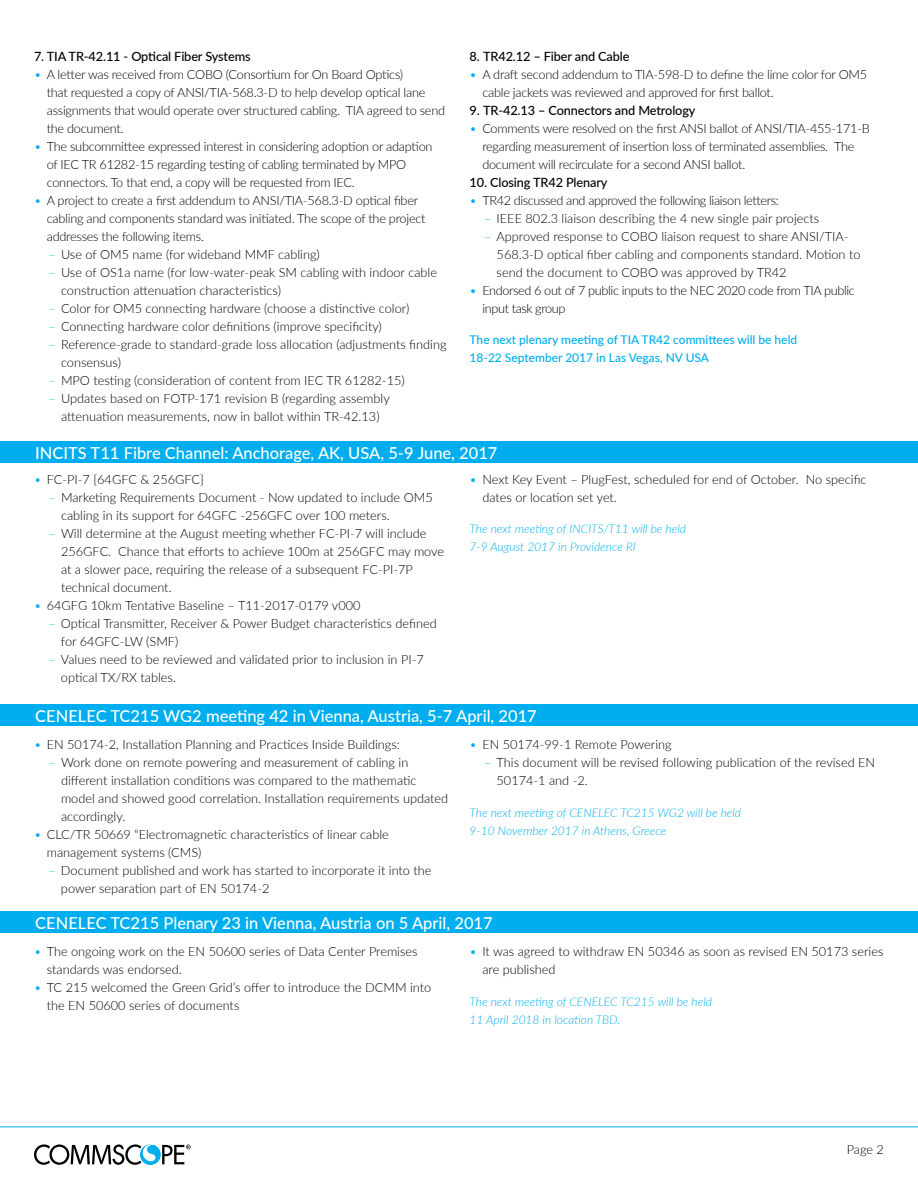
<style>
.page{position:relative;width:918px;height:1188px;background:#fff}
.page>*{position:absolute;margin:0;border:0;box-sizing:border-box;transform-origin:0 0}
.t1{font:500 16.5px "Lato";color:#fff}
.t2{font:300 12.75px/18px "Lato";color:#000}
.t3{font:300 12.75px/18px "Lato";letter-spacing:-.02em;color:#000}
.t4{font:300 12.75px/18px "Lato";letter-spacing:-.03em;color:#000}
.t5{font:500 12.75px "Lato";letter-spacing:-.01em;color:#000}
.t6{font:italic 300 12px/18px "Lato";color:#00aeef}
.t7{font:500 12px/18px "Lato";color:#00aeef}
.s1{color:#00aeef}
</style>
<div class="page">
<div style="left:0;top:441px;width:918px;height:22px;background:#00aeef"></div>
<div style="left:0;top:704px;width:918px;height:22px;background:#00aeef"></div>
<div style="left:0;top:911px;width:918px;height:22px;background:#00aeef"></div>
<hr style="left:0;top:1126px;width:918px;height:1px;background:#00aeef">
<svg style="left:34px;top:1144px;width:157px;height:21px"></svg>
<p class="t5" style="left:34px;top:47px;width:218px">7. TIA TR-42.11 - Optical Fiber Systems</p>
<p class="t3" style="left:47px;top:65px;width:400px;text-indent:-13px"><span class="s1">•</span> A letter was received from COBO (Consortium for On Board Optics)<br>that requested a copy of ANSI/TIA-568.3-D to help develop optical lane assignments that would operate over structured cabling. TIA agreed to send the document.</p>
<p class="t3" style="left:47px;top:137px;width:387px;text-indent:-13px"><span class="s1">•</span> The subcommittee expressed interest in considering adoption or adaption of IEC TR 61282-15 regarding testing of cabling terminated by MPO connectors. To that end, a copy will be requested from IEC.</p>
<p class="t3" style="left:47px;top:191px;width:380px;text-indent:-13px"><span class="s1">•</span> A project to create a first addendum to ANSI/TIA-568.3-D optical fiber cabling and components standard was initiated. The scope of the project addresses the following items.</p>
<p class="t2" style="left:48px;top:245px;width:273px"><span class="s1">–</span> Use of OM5 name (for wideband MMF cabling)</p>
<p class="t2" style="left:61px;top:263px;width:378px;text-indent:-13px"><span class="s1">–</span> Use of OS1a name (for low-water-peak SM cabling with indoor cable construction attenuation characteristics)</p>
<p class="t2" style="left:48px;top:299px;width:363px"><span class="s1">–</span> Color for OM5 connecting hardware (choose a distinctive color)</p>
<p class="t2" style="left:48px;top:317px;width:335px"><span class="s1">–</span> Connecting hardware color definitions (improve specificity)</p>
<p class="t2" style="left:61px;top:335px;width:387px;text-indent:-13px"><span class="s1">–</span> Reference-grade to standard-grade loss allocation (adjustments finding consensus)</p>
<p class="t2" style="left:48px;top:371px;width:358px"><span class="s1">–</span> MPO testing (consideration of content from IEC TR 61282-15)</p>
<p class="t2" style="left:48px;top:389px;width:343px;text-align:center"><span class="s1">–</span> Updates based on FOTP-171 revision B (regarding assembly attenuation measurements, now in ballot within TR-42.13)</p>
<p class="t5" style="left:470px;top:47px;width:161px">8. TR42.12 – Fiber and Cable</p>
<p class="t3" style="left:482px;top:65px;width:386px;text-indent:-13px"><span class="s1">•</span> A draft second addendum to TIA-598-D to define the lime color for OM5 cable jackets was reviewed and approved for first ballot.</p>
<p class="t5" style="left:470px;top:101px;width:227px">9. TR-42.13 – Connectors and Metrology</p>
<p class="t3" style="left:482px;top:119px;width:389px;text-indent:-13px"><span class="s1">•</span> Comments were resolved on the first ANSI ballot of ANSI/TIA-455-171-B regarding measurement of insertion loss of terminated assemblies. The document will recirculate for a second ANSI ballot.</p>
<p class="t5" style="left:470px;top:173px;width:139px">10. Closing TR42 Plenary</p>
<p class="t4" style="left:470px;top:191px;width:311px"><span class="s1">•</span> TR42 discussed and approved the following liaison letters:</p>
<p class="t2" style="left:484px;top:209px;width:337px"><span class="s1">–</span> IEEE 802.3 liaison describing the 4 new single pair projects</p>
<p class="t2" style="left:497px;top:227px;width:365px;text-indent:-13px"><span class="s1">–</span> Approved response to COBO liaison request to share ANSI/TIA-<br>568.3-D optical fiber cabling and components standard. Motion to send the document to COBO was approved by TR42</p>
<p class="t4" style="left:482px;top:281px;width:374px;text-indent:-13px"><span class="s1">•</span> Endorsed 6 out of 7 public inputs to the NEC 2020 code from TIA public input task group</p>
<p class="t7" style="left:470px;top:330px;width:329px">The next plenary meeting of TIA TR42 committees will be held<br>18-22 September 2017 in Las Vegas, NV USA</p>
<p class="t1" style="left:35px;top:441px;width:464px">INCITS T11 Fibre Channel: Anchorage, AK, USA, 5-9 June, 2017</p>
<p class="t2" style="left:34px;top:470px;width:171px"><span class="s1">•</span> FC-PI-7 {64GFC &amp; 256GFC}</p>
<p class="t2" style="left:61px;top:488px;width:373px;text-indent:-13px"><span class="s1">–</span> Marketing Requirements Document - Now updated to include OM5 cabling in its support for 64GFC -256GFC over 100 meters.</p>
<p class="t2" style="left:61px;top:524px;width:385px;text-indent:-13px"><span class="s1">–</span> Will determine at the August meeting whether FC-PI-7 will include 256GFC. Chance that efforts to achieve 100m at 256GFC may move at a slower pace, requiring the release of a subsequent FC-PI-7P technical document.</p>
<p class="t2" style="left:34px;top:596px;width:328px"><span class="s1">•</span> 64GFG 10km Tentative Baseline – T11-2017-0179 v000</p>
<p class="t2" style="left:61px;top:614px;width:377px;text-indent:-13px"><span class="s1">–</span> Optical Transmitter, Receiver &amp; Power Budget characteristics defined for 64GFC-LW (SMF)</p>
<p class="t2" style="left:61px;top:650px;width:364px;text-indent:-13px"><span class="s1">–</span> Values need to be reviewed and validated prior to inclusion in PI-7 optical TX/RX tables.</p>
<p class="t2" style="left:482px;top:470px;width:386px;text-indent:-13px"><span class="s1">•</span> Next Key Event – PlugFest, scheduled for end of October. No specific dates or location set yet.</p>
<p class="t6" style="left:470px;top:520px;width:218px">The next meeting of INCITS/T11 will be held<br>7-9 August 2017 in Providence RI</p>
<p class="t1" style="left:35px;top:704px;width:503px">CENELEC TC215 WG2 meeting 42 in Vienna, Austria, 5-7 April, 2017</p>
<p class="t2" style="left:34px;top:735px;width:367px"><span class="s1">•</span> EN 50174-2, Installation Planning and Practices Inside Buildings:</p>
<p class="t2" style="left:61px;top:753px;width:389px;text-indent:-13px"><span class="s1">–</span> Work done on remote powering and measurement of cabling in different installation conditions was compared to the mathematic model and showed good correlation. Installation requirements updated accordingly.</p>
<p class="t2" style="left:47px;top:825px;width:344px;text-indent:-13px"><span class="s1">•</span> CLC/TR 50669 “Electromagnetic characteristics of linear cable management systems (CMS)</p>
<p class="t2" style="left:61px;top:861px;width:372px;text-indent:-13px"><span class="s1">–</span> Document published and work has started to incorporate it into the power separation part of EN 50174-2</p>
<p class="t2" style="left:470px;top:735px;width:204px"><span class="s1">•</span> EN 50174-99-1 Remote Powering</p>
<p class="t2" style="left:497px;top:753px;width:380px;text-indent:-13px"><span class="s1">–</span> This document will be revised following publication of the revised EN<br>50174-1 and -2.</p>
<p class="t6" style="left:470px;top:803px;width:273px">The next meeting of CENELEC TC215 WG2 will be held<br>9-10 November 2017 in Athens, Greece</p>
<p class="t1" style="left:35px;top:911px;width:459px">CENELEC TC215 Plenary 23 in Vienna, Austria on 5 April, 2017</p>
<p class="t2" style="left:47px;top:942px;width:372px;text-indent:-13px"><span class="s1">•</span> The ongoing work on the EN 50600 series of Data Center Premises standards was endorsed.</p>
<p class="t2" style="left:47px;top:978px;width:386px;text-indent:-13px"><span class="s1">•</span> TC 215 welcomed the Green Grid’s offer to introduce the DCMM into the EN 50600 series of documents</p>
<p class="t2" style="left:482px;top:942px;width:403px;text-indent:-13px"><span class="s1">•</span> It was agreed to withdraw EN 50346 as soon as revised EN 50173 series are published</p>
<p class="t6" style="left:470px;top:992px;width:244px">The next meeting of CENELEC TC215 will be held<br>11 April 2018 in location TBD.</p>
<p class="t2" style="left:847px;top:1140px;width:39px">Page 2</p>
</div>
